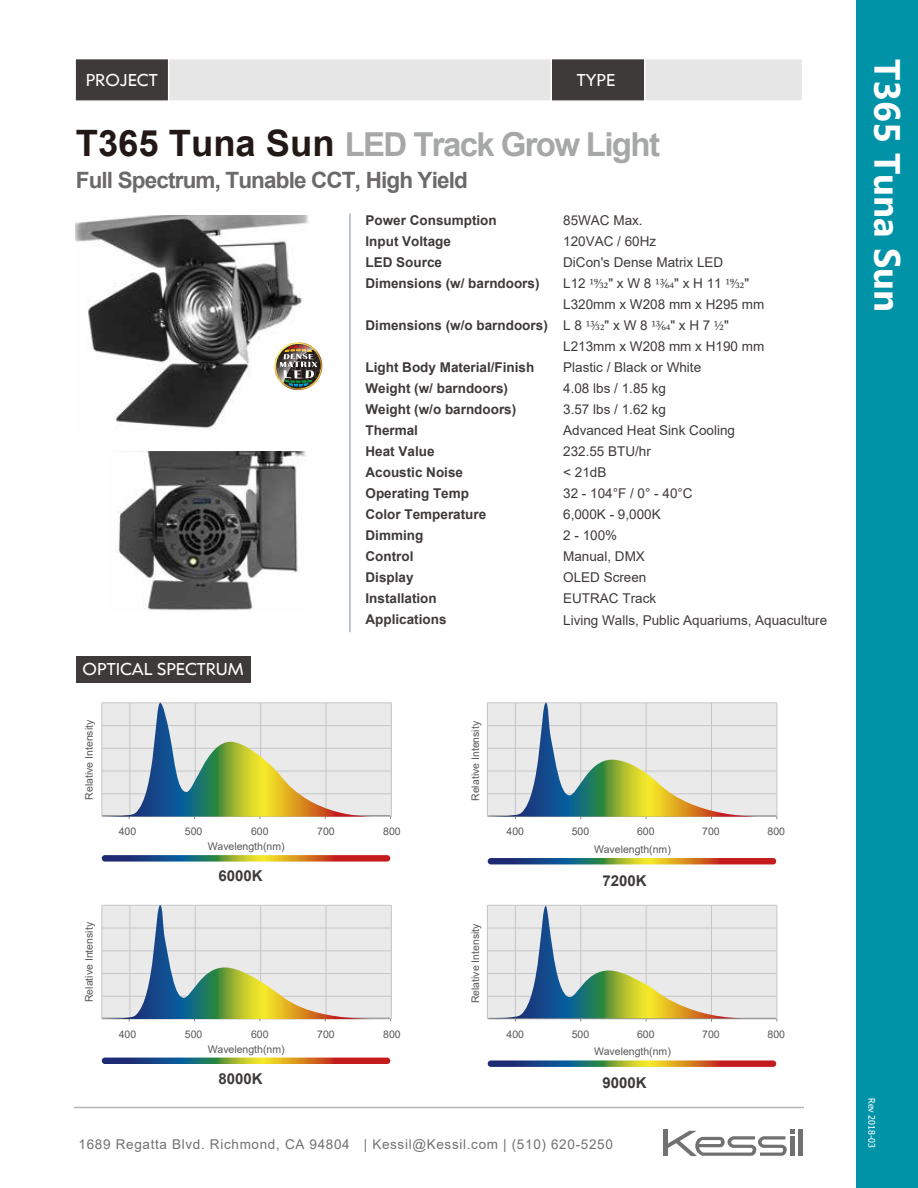
<style>
.page{position:relative;width:918px;height:1188px;background:#fff}
.page>*{position:absolute;margin:0;border:0;box-sizing:border-box;transform-origin:0 0}
.t1{font:700 36.45px "Lao UI";color:#fff}
.t2{font:700 33px "Arial";letter-spacing:-.05em;color:#a6a7a7}
.t3{font:700 22.5px "Arial";letter-spacing:-.04em;color:#6b696a}
.t4{font:17.1px "IKEA Sans";color:#fff;scale:1.05 1}
.t5{font:700 15px "Arial";color:#3e3a39}
.t6{font:13.5px/21px "Arial";color:#3e3a39}
.t7{font:700 13.5px/21px "Arial";color:#3e3a39}
.t8{font:13.5px "Arial";letter-spacing:.05em;color:#727171}
.t9{font:13.5px "Adobe Caslon Pro";color:#3e3a39}
.t10{font:10.5px "Arial";color:#595757}
.t11{font:9px "Tahoma";letter-spacing:-.01em;color:#fff}
.s1{font-size:36.45px;color:#221815}
.s2{font-family:"Arial"}
.s3{font-family:"Adobe Caslon Pro"}
</style>
<div class="page">
<div style="left:856px;top:0;width:62px;height:1188px;background:#0093a8"></div>
<div style="left:75px;top:58px;width:728px;height:44px;background:#e6e6e6;border:2px solid #fff"></div>
<div style="left:74px;top:58px;width:95px;height:44px;background:#3e3a39;border:2px solid #fff"></div>
<div style="left:550px;top:58px;width:96px;height:44px;background:#3e3a39;border:2px solid #fff"></div>
<hr style="left:349px;top:214px;width:2px;height:418px;background:#a7b2b8">
<div style="left:77px;top:656px;width:174px;height:27px;background:#3e3a39"></div>
<hr style="left:487px;top:905px;width:290px;height:1px;background:#c6c6c6">
<hr style="left:777px;top:905px;width:1px;height:114px;background:#c6c6c6">
<svg style="left:488px;top:1060px;width:288px;height:7px;background:#8b7255"></svg>
<svg style="left:487px;top:906px;width:290px;height:116px;background:#cdd4cc"></svg>
<hr style="left:102px;top:702px;width:289px;height:1px;background:#c6c6c6">
<hr style="left:391px;top:703px;width:1px;height:114px;background:#c6c6c6">
<svg style="left:102px;top:855px;width:288px;height:7px;background:#8b7255"></svg>
<svg style="left:102px;top:703px;width:289px;height:116px;background:#c6cebd"></svg>
<hr style="left:487px;top:702px;width:290px;height:1px;background:#c6c6c6">
<hr style="left:487px;top:703px;width:1px;height:114px;background:#c6c6c6">
<hr style="left:777px;top:703px;width:1px;height:114px;background:#c6c6c6">
<svg style="left:488px;top:858px;width:288px;height:6px;background:#816647"></svg>
<svg style="left:488px;top:703px;width:289px;height:116px;background:#ccd2c7"></svg>
<hr style="left:391px;top:905px;width:1px;height:114px;background:#c6c6c6">
<svg style="left:102px;top:1058px;width:288px;height:6px;background:#806546"></svg>
<svg style="left:102px;top:905px;width:289px;height:116px;background:#ccd3c9"></svg>
<hr style="left:74px;top:1107px;width:730px;height:1px;background:#b5b6b6">
<hr style="left:799px;top:1129px;width:4px;height:27px;background:#727171">
<svg style="left:668px;top:1129px;width:127px;height:27px"></svg>
<hr style="left:664px;top:1129px;width:4px;height:27px;background:#727171">
<img style="left:118px;top:452px;width:188px;height:159px">
<img style="left:75px;top:215px;width:234px;height:213px">
<img style="left:274px;top:342px;width:48px;height:48px">
<p class="t4" style="left:86px;top:67px;width:70px">PROJECT</p>
<p class="t4" style="left:577px;top:67px;width:38px">TYPE</p>
<h2 class="t2" style="left:76px;top:121px;width:586px"><span class="s1">T365 Tuna Sun</span> LED Track Grow Light</h2>
<h3 class="t3" style="left:76px;top:165px;width:394px">Full Spectrum, Tunable CCT, High Yield</h3>
<p class="t7" style="left:366px;top:210px;width:176px">Power Consumption<br>Input Voltage<br>LED Source<br>Dimensions (w/ barndoors)</p>
<p class="t7" style="left:366px;top:315px;width:184px">Dimensions (w/o barndoors)</p>
<p class="t7" style="left:366px;top:357px;width:170px">Light Body Material/Finish<br>Weight (w/ barndoors)<br>Weight (w/o barndoors)<br>Thermal<br>Heat Value<br>Acoustic Noise<br>Operating Temp<br>Color Temperature<br>Dimming<br>Control<br>Display<br>Installation<br>Applications</p>
<p class="t4" style="left:83px;top:657px;width:155px">OPTICAL SPECTRUM</p>
<p class="t6" style="left:563px;top:210px;width:162px">85WAC Max.<br>120VAC / 60Hz<br>DiCon's Dense Matrix LED</p>
<p class="t9" style="left:563px;top:276px;width:188px"><span class="s2">L12</span> 19⁄32<span class="s2">" x W 8</span> 13⁄64<span class="s2">" x H 11</span> 19⁄32<span class="s2">"</span></p>
<p class="t6" style="left:563px;top:294px;width:266px">L320mm x W208 mm x H295 mm<br>L 8 <span class="s3">13⁄32</span>" x W 8 <span class="s3">13⁄64</span>" x H 7 <span class="s3">½</span>"<br>L213mm x W208 mm x H190 mm<br>Plastic / Black or White<br>4.08 lbs / 1.85 kg<br>3.57 lbs / 1.62 kg<br>Advanced Heat Sink Cooling<br>232.55 BTU/hr<br>&lt; 21dB<br>32 - 104°F / 0° - 40°C<br>6,000K - 9,000K<br>2 - 100%<br>Manual, DMX<br>OLED Screen<br>EUTRAC Track<br>Living Walls, Public Aquariums, Aquaculture</p>
<p class="t10" style="left:82px;top:800px;width:81px;rotate:-90deg">Relative Intensity</p>
<p class="t10" style="left:468px;top:801px;width:81px;rotate:-90deg">Relative Intensity</p>
<p class="t10" style="left:82px;top:1002px;width:81px;rotate:-90deg">Relative Intensity</p>
<p class="t10" style="left:119px;top:824px;width:19px">400</p>
<p class="t10" style="left:185px;top:824px;width:19px">500</p>
<p class="t10" style="left:251px;top:824px;width:19px">600</p>
<p class="t10" style="left:317px;top:824px;width:19px">700</p>
<p class="t10" style="left:383px;top:824px;width:19px">800</p>
<p class="t5" style="left:219px;top:865px;width:46px">6000K</p>
<p class="t10" style="left:208px;top:839px;width:78px">Wavelength(nm)</p>
<p class="t10" style="left:119px;top:1027px;width:19px">400</p>
<p class="t10" style="left:185px;top:1027px;width:19px">500</p>
<p class="t10" style="left:251px;top:1027px;width:19px">600</p>
<p class="t10" style="left:317px;top:1027px;width:19px">700</p>
<p class="t10" style="left:383px;top:1027px;width:19px">800</p>
<p class="t5" style="left:219px;top:1068px;width:46px">8000K</p>
<p class="t10" style="left:208px;top:1042px;width:78px">Wavelength(nm)</p>
<p class="t10" style="left:468px;top:1003px;width:81px;rotate:-90deg">Relative Intensity</p>
<p class="t10" style="left:507px;top:824px;width:19px">400</p>
<p class="t10" style="left:572px;top:824px;width:19px">500</p>
<p class="t10" style="left:637px;top:824px;width:19px">600</p>
<p class="t10" style="left:702px;top:824px;width:19px">700</p>
<p class="t10" style="left:768px;top:824px;width:19px">800</p>
<p class="t5" style="left:603px;top:870px;width:46px">7200K</p>
<p class="t10" style="left:594px;top:842px;width:78px">Wavelength(nm)</p>
<p class="t10" style="left:507px;top:1027px;width:19px">400</p>
<p class="t10" style="left:572px;top:1027px;width:19px">500</p>
<p class="t10" style="left:637px;top:1027px;width:19px">600</p>
<p class="t10" style="left:702px;top:1027px;width:19px">700</p>
<p class="t10" style="left:768px;top:1027px;width:19px">800</p>
<p class="t5" style="left:603px;top:1073px;width:46px">9000K</p>
<p class="t10" style="left:594px;top:1045px;width:78px">Wavelength(nm)</p>
<p class="t8" style="left:79px;top:1135px;width:536px">1689 Regatta Blvd. Richmond, CA 94804 | Kessil@Kessil.com | (510) 620-5250</p>
<h1 class="t1" style="left:912px;top:59px;width:255px;rotate:90deg">T365 Tuna Sun</h1>
<p class="t11" style="left:878px;top:1098px;width:51px;rotate:90deg">Rev 2018-03</p>
</div>
